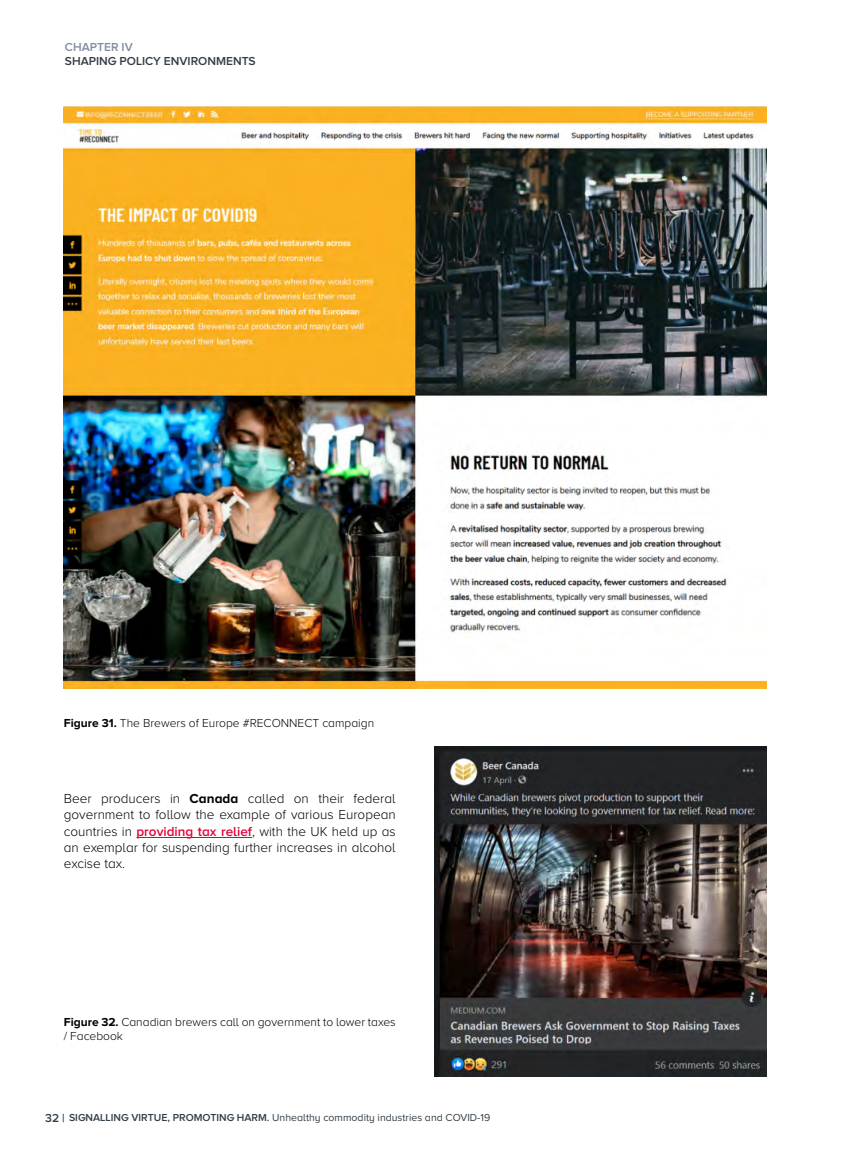
<style>
.page{position:relative;width:851px;height:1149px;background:#fff}
.page>*{position:absolute;margin:0;border:0;box-sizing:border-box;transform-origin:0 0}
.TXT_01{font:300 13.5px/16.2px "Proxima Nova A";color:#000;text-align:justify}
.TXT_01-2{font:300 12px/14.4px "Proxima Nova A";color:#000}
.t1{font:600 12px "Proxima Nova A";color:#333e47}
.t2{font:600 12px "Proxima Nova A";color:#808ca2}
.t3{font:10.5px "Proxima Nova A";color:#333e47}
.s1{font-weight:700}
.s2{font-weight:600;color:#e40138}
.s3{font-weight:600;font-size:12px}
.s4{font-weight:600}
</style>
<div class="page">
<img style="left:64px;top:106px;width:702px;height:582px">
<img style="left:434px;top:746px;width:332px;height:329px">
<hr style="left:136px;top:837px;width:116px;height:1px;background:#e40138">
<p class="t2" style="left:65px;top:40px;width:69px">CHAPTER IV</p>
<p class="t1" style="left:65px;top:54px;width:192px">SHAPING POLICY ENVIRONMENTS</p>
<p class="TXT_01-2" style="left:64px;top:715px;width:312px"><span class="s1">Figure 31.</span> The Brewers of Europe #RECONNECT campaign</p>
<p class="TXT_01" style="left:64px;top:790px;width:333px">Beer producers in <span class="s1">Canada</span> called on their federal government to follow the example of various European countries in <span class="s2">providing tax relief</span>, with the UK held up as an exemplar for suspending further increases in alcohol excise tax.</p>
<p class="TXT_01-2" style="left:64px;top:1013px;width:333px"><span class="s1">Figure 32.</span> Canadian brewers call on government to lower taxes / Facebook</p>
<p class="t3" style="left:45px;top:1111px;width:446px"><span class="s3">32 |</span> <span class="s4">SIGNALLING VIRTUE, PROMOTING HARM.</span> Unhealthy commodity industries and COVID-19</p>
</div>
